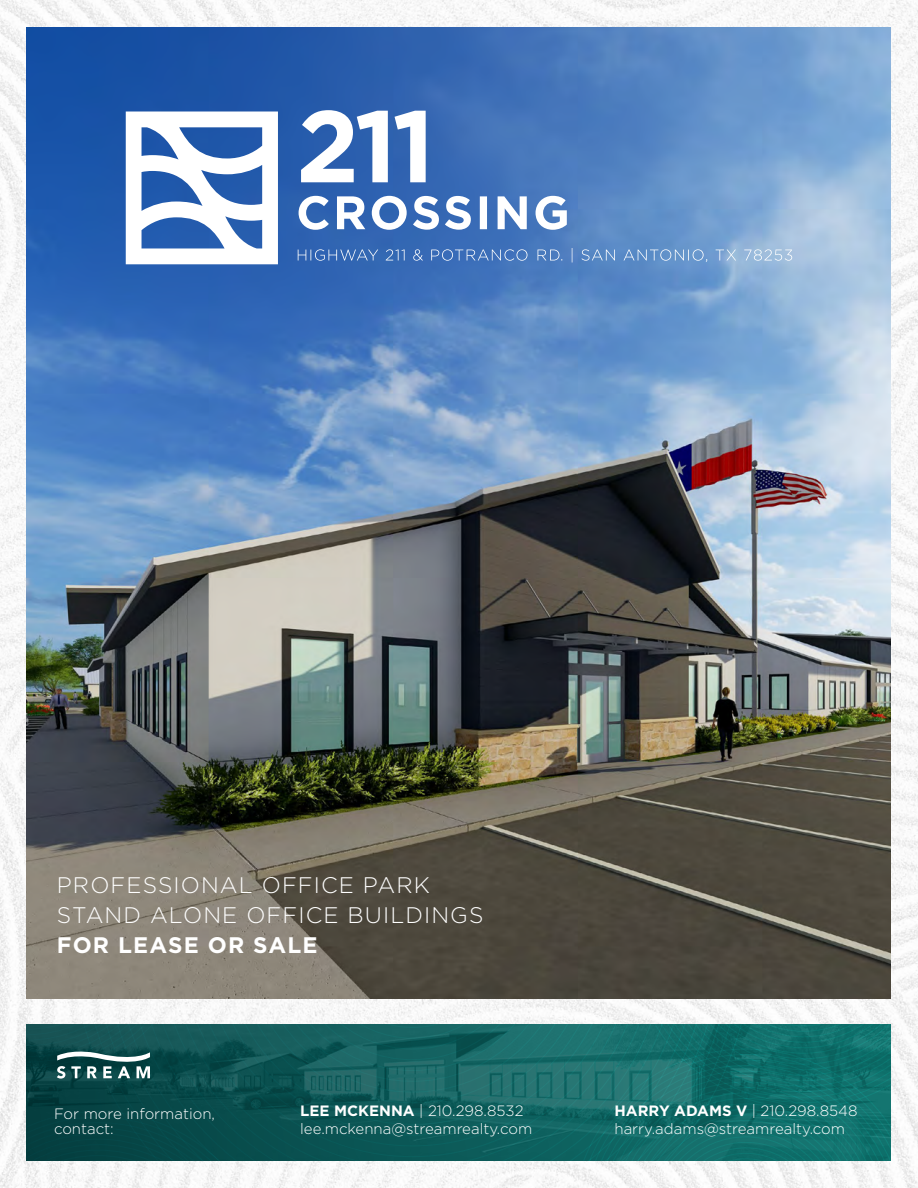
<style>
.page{position:relative;width:918px;height:1188px;background:#fff}
.page>*{position:absolute;margin:0;border:0;box-sizing:border-box;transform-origin:0 0}
.t1{font:300 22.5px/30px "Gotham";letter-spacing:.05em;color:#fff}
.t2{font:700 22.5px "Gotham";letter-spacing:.05em;color:#fff}
.t3{font:300 15px/18px "Gotham";color:#fff}
.s1{font-weight:700}
</style>
<div class="page">
<img style="left:0;top:0;width:918px;height:1188px">
<img style="left:27px;top:27px;width:864px;height:972px">
<svg style="left:27px;top:1025px;width:864px;height:137px;background:#146260"></svg>
<svg style="left:298px;top:248px;width:494px;height:14px;background:#6690c8"></svg>
<svg style="left:299px;top:196px;width:268px;height:34px"></svg>
<svg style="left:301px;top:110px;width:125px;height:72px"></svg>
<svg style="left:126px;top:112px;width:152px;height:152px"></svg>
<h1 class="t1" style="left:57px;top:869px;width:428px">PROFESSIONAL OFFICE PARK<br>STAND ALONE OFFICE BUILDINGS</h1>
<h1 class="t2" style="left:57px;top:932px;width:262px">FOR LEASE OR SALE</h1>
<p class="t3" style="left:54px;top:1106px;width:163px;line-height:15px">For more information, contact:</p>
<p class="t3" style="left:615px;top:1101px;width:245px"><span class="s1">HARRY ADAMS V</span> | 210.298.8548 harry.adams@streamrealty.com</p>
<p class="t3" style="left:300px;top:1101px;width:234px"><span class="s1">LEE MCKENNA</span> | 210.298.8532 lee.mckenna@streamrealty.com</p>
</div>
